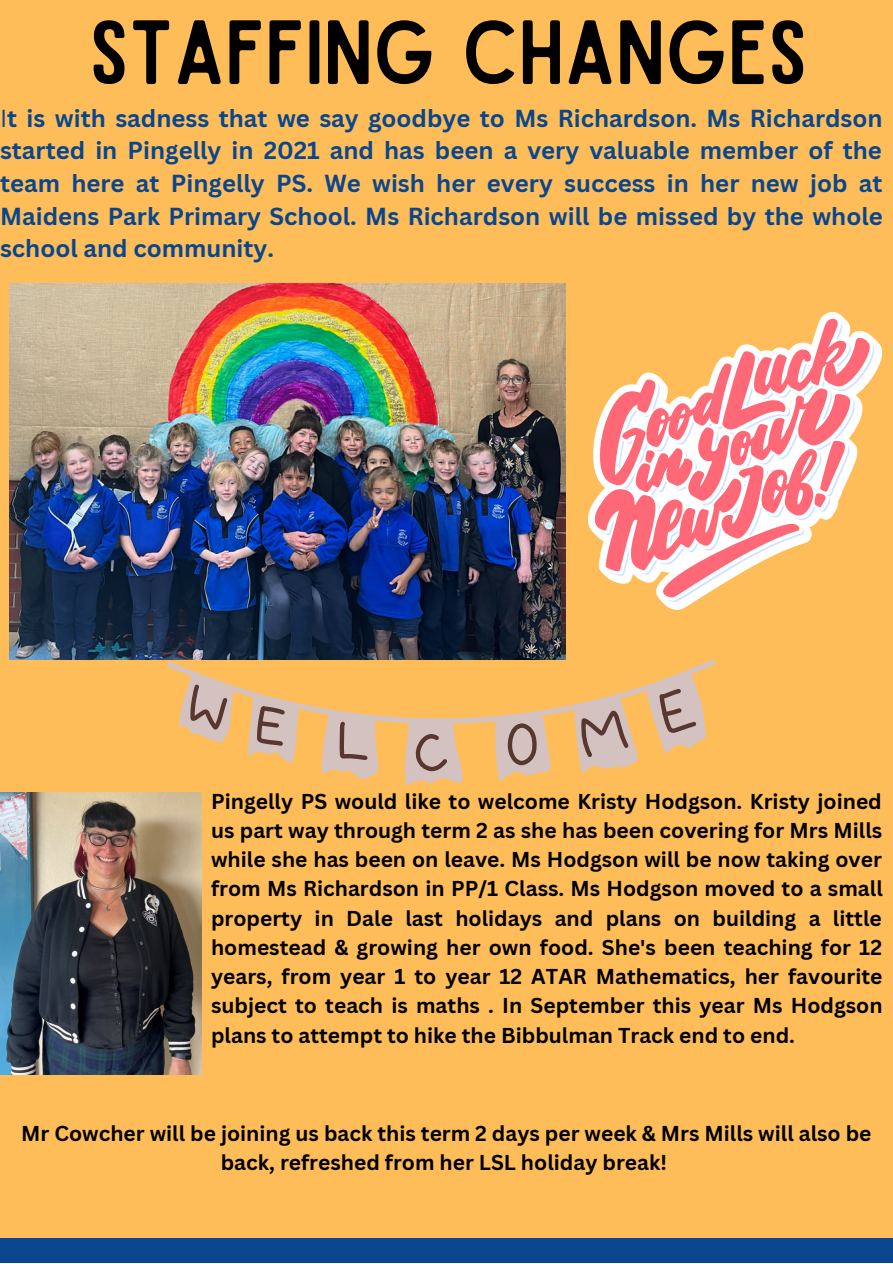
<style>
.page{position:relative;width:893px;height:1264px;background:#fff}
.page>*{position:absolute;margin:0;border:0;box-sizing:border-box;transform-origin:0 0}
.t1{font:86.85px "Sailors";color:#000}
.t2{font:700 24px/32.5px "Canva Sans";color:#09468d;text-align:justify}
.t3{font:700 21px/29.2px "Canva Sans";color:#000;text-align:justify}
.s1{font-weight:400}
</style>
<div class="page">
<div style="left:0;top:0;width:892px;height:1262px;background:#ffbd59"></div>
<div style="left:0;top:1238px;width:892px;height:24px;background:#09468d"></div>
<svg style="left:658px;top:337px;width:220px;height:265px"></svg>
<svg style="left:588px;top:316px;width:285px;height:282px"></svg>
<svg style="left:167px;top:659px;width:548px;height:126px"></svg>
<img style="left:0;top:792px;width:201px;height:282px">
<img style="left:10px;top:283px;width:555px;height:376px">
<p class="t1" style="left:89px;top:20px;width:719px">STAFFING CHANGES</p>
<p class="t2" style="left:0;top:101px;width:884px"><span class="s1">I</span>t is with sadness that we say goodbye to Ms Richardson. Ms Richardson started in Pingelly in 2021 and has been a very valuable member of the team here at Pingelly PS. We wish her every success in her new job at Maidens Park Primary School. Ms Richardson will be missed by the whole school and community.</p>
<p class="t3" style="left:211px;top:785px;width:673px">Pingelly PS would like to welcome Kristy Hodgson. Kristy joined us part way through term 2 as she has been covering for Mrs Mills while she has been on leave. Ms Hodgson will be now taking over from Ms Richardson in PP/1 Class. Ms Hodgson moved to a small property in Dale last holidays and plans on building a little homestead &amp; growing her own food. She's been teaching for 12 years, from year 1 to year 12 ATAR Mathematics, her favourite subject to teach is maths . In September this year Ms Hodgson plans to attempt to hike the Bibbulman Track end to end.</p>
<p class="t3" style="left:21px;top:1118px;width:851px;text-align:center">Mr Cowcher will be joining us back this term 2 days per week &amp; Mrs Mills will also be back, refreshed from her LSL holiday break!</p>
</div>
